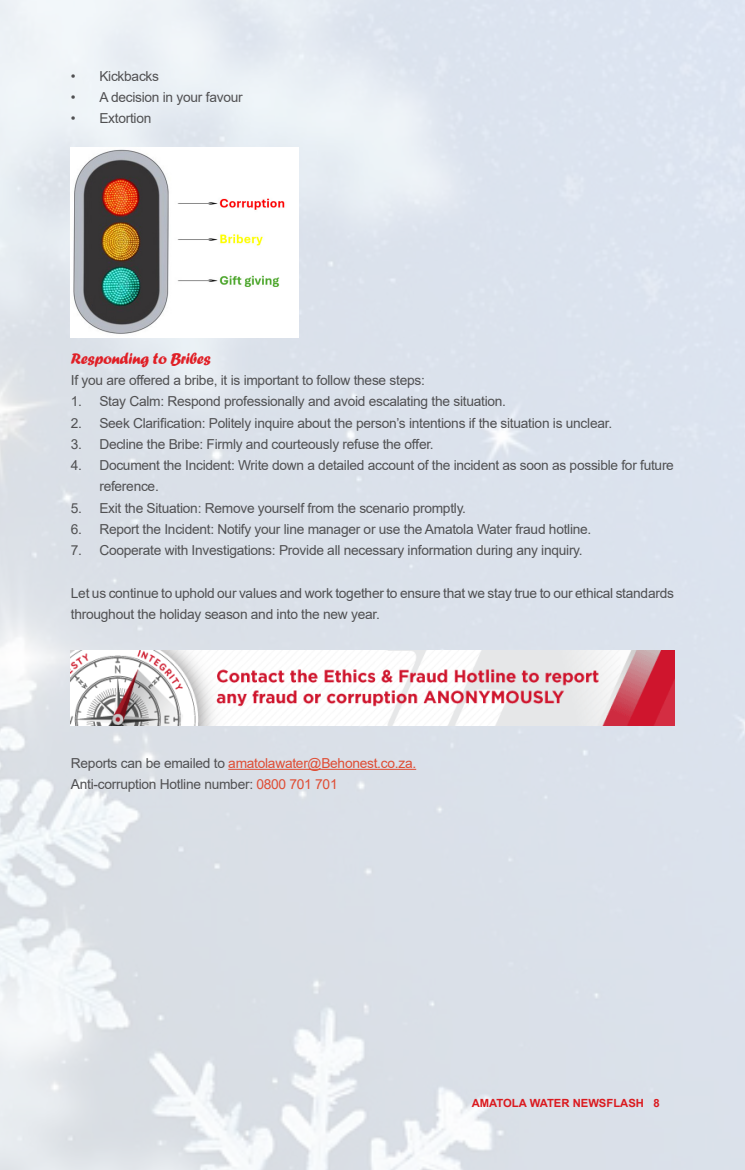
<style>
.page{position:relative;width:745px;height:1170px;background:#fff}
.page>*{position:absolute;margin:0;border:0;box-sizing:border-box;transform-origin:0 0}
.BOADYCOPY{font:16.25px "Forte";letter-spacing:-.02em;color:#e01f26}
.BOADYCOPY-2{font:13.75px/21.2px "Arial";letter-spacing:-.02em;color:#505052}
.BOADYCOPY-3{font:13.75px "Arial";letter-spacing:-.02em;color:#df4d34}
.t1{font:700 11.25px "Arial";color:#da1a1f}
.s1{color:#505052}
.s2{color:#df4d34}
</style>
<div class="page">
<img style="left:0;top:0;width:744px;height:1169px">
<hr style="left:228px;top:768px;width:188px;height:1px;background:#df4d34">
<img style="left:71px;top:147px;width:227px;height:190px">
<img style="left:71px;top:650px;width:602px;height:75px">
<p class="BOADYCOPY-2" style="left:71px;top:65px;width:90px">• Kickbacks</p>
<p class="BOADYCOPY-2" style="left:71px;top:87px;width:173px">• A decision in your favour</p>
<p class="BOADYCOPY-2" style="left:71px;top:108px;width:82px">• Extortion</p>
<p class="BOADYCOPY" style="left:71px;top:349px;width:141px">Responding to Bribes</p>
<p class="BOADYCOPY-2" style="left:71px;top:369px;width:355px">If you are offered a bribe, it is important to follow these steps:</p>
<p class="BOADYCOPY-2" style="left:71px;top:391px;width:436px">1. Stay Calm: Respond professionally and avoid escalating the situation.</p>
<p class="BOADYCOPY-2" style="left:71px;top:412px;width:542px">2. Seek Clarification: Politely inquire about the person’s intentions if the situation is unclear.</p>
<p class="BOADYCOPY-2" style="left:71px;top:433px;width:364px">3. Decline the Bribe: Firmly and courteously refuse the offer.</p>
<p class="BOADYCOPY-2" style="left:71px;top:454px;width:604px">4. Document the Incident: Write down a detailed account of the incident as soon as possible for future</p>
<p class="BOADYCOPY-2" style="left:99px;top:476px;width:61px">reference.</p>
<p class="BOADYCOPY-2" style="left:71px;top:497px;width:396px">5. Exit the Situation: Remove yourself from the scenario promptly.</p>
<p class="BOADYCOPY-2" style="left:71px;top:518px;width:521px">6. Report the Incident: Notify your line manager or use the Amatola Water fraud hotline.</p>
<p class="BOADYCOPY-2" style="left:71px;top:539px;width:513px">7. Cooperate with Investigations: Provide all necessary information during any inquiry.</p>
<p class="BOADYCOPY-2" style="left:71px;top:582px;width:604px">Let us continue to uphold our values and work together to ensure that we stay true to our ethical standards throughout the holiday season and into the new year.</p>
<p class="BOADYCOPY-3" style="left:71px;top:753px;width:346px"><span class="s1">Reports can be emailed to</span> amatolawater@Behonest.co.za.</p>
<p class="BOADYCOPY-2" style="left:71px;top:773px;width:268px">Anti-corruption Hotline number: <span class="s2">0800 701 701</span></p>
<p class="t1" style="left:471px;top:1095px;width:189px">AMATOLA WATER NEWSFLASH 8</p>
</div>
